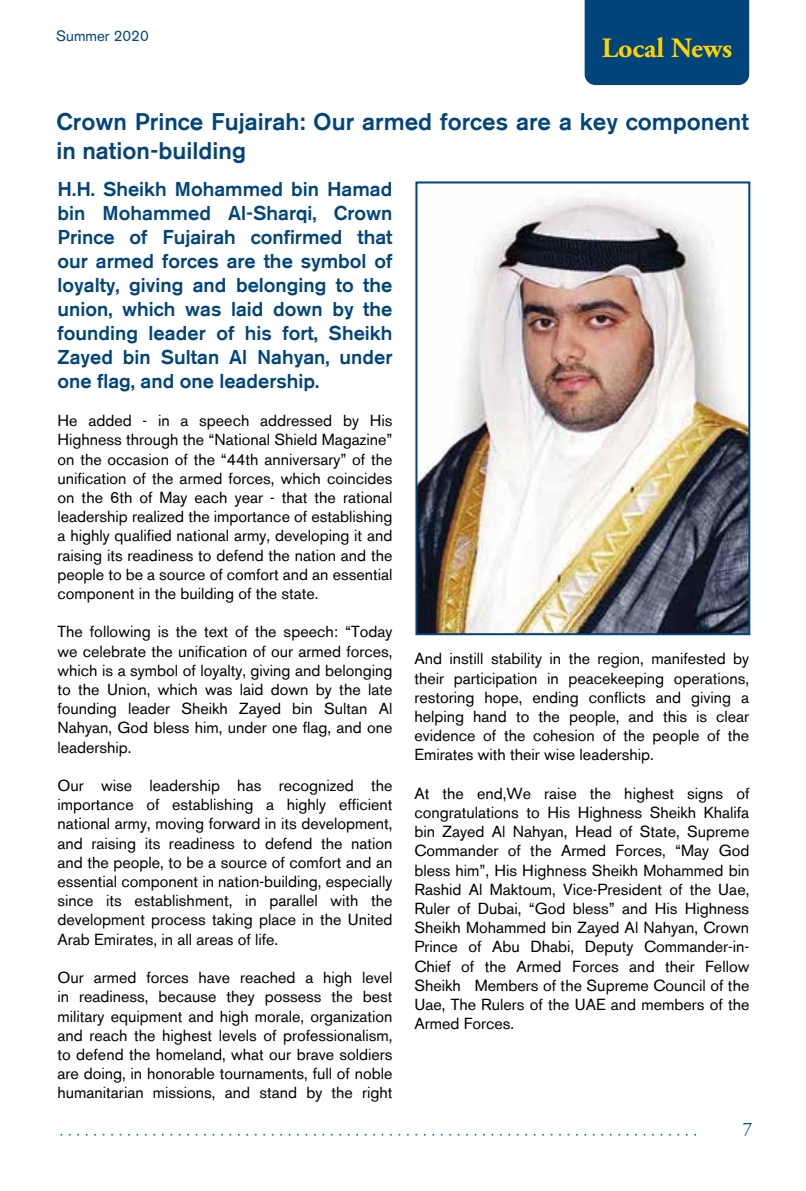
<style>
.page{position:relative;width:806px;height:1191px;background:#fff}
.page>*{position:absolute;margin:0;border:0;box-sizing:border-box;transform-origin:0 0}
.t1{font:700 28px "Adobe Garamond Pro";color:#ffd200}
.t2{font:500 24px/28.8px "Akzidenz Grotesk BE";color:#00447c}
.t3{font:500 20px/24px "Akzidenz Grotesk BE";color:#00447c;text-align:justify}
.t4{font:19.2px "Adobe Garamond Pro";color:#00447c}
.t5{font:16px/19.2px "Akzidenz Grotesk BE";color:#000;text-align:justify}
.t6{font:15px "Akzidenz Grotesk BE";color:#00447c}
</style>
<div class="page">
<div style="left:584px;top:0;width:164px;height:85px;background:#00447c"></div>
<img style="left:418px;top:198px;width:328px;height:434px">
<div style="left:415px;top:181px;width:334px;height:454px;border:2px solid #00447c"></div>
<p class="t6" style="left:56px;top:26px;width:94px">Summer 2020</p>
<h1 class="t1" style="left:601px;top:32px;width:132px">Local News</h1>
<h2 class="t2" style="left:56px;top:107px;width:693px">Crown Prince Fujairah: Our armed forces are a key component in nation-building</h2>
<p class="t3" style="left:58px;top:176px;width:336px">H.H. Sheikh Mohammed bin Hamad bin Mohammed Al-Sharqi, Crown Prince of Fujairah confirmed that our armed forces are the symbol of loyalty, giving and belonging to the union, which was laid down by the founding leader of his fort, Sheikh Zayed bin Sultan Al Nahyan, under one flag, and one leadership.</p>
<p class="t5" style="left:58px;top:411px;width:336px">He added - in a speech addressed by His Highness through the “National Shield Magazine” on the occasion of the “44th anniversary” of the unification of the armed forces, which coincides on the 6th of May each year - that the rational leadership realized the importance of establishing a highly qualified national army, developing it and raising its readiness to defend the nation and the people to be a source of comfort and an essential component in the building of the state.</p>
<p class="t5" style="left:58px;top:622px;width:336px">The following is the text of the speech: “Today we celebrate the unification of our armed forces, which is a symbol of loyalty, giving and belonging to the Union, which was laid down by the late founding leader Sheikh Zayed bin Sultan Al Nahyan, God bless him, under one flag, and one leadership.</p>
<p class="t5" style="left:58px;top:776px;width:336px">Our wise leadership has recognized the importance of establishing a highly efficient national army, moving forward in its development, and raising its readiness to defend the nation and the people, to be a source of comfort and an essential component in nation-building, especially since its establishment, in parallel with the development process taking place in the United Arab Emirates, in all areas of life.</p>
<p class="t5" style="left:58px;top:968px;width:336px">Our armed forces have reached a high level in readiness, because they possess the best military equipment and high morale, organization and reach the highest levels of professionalism, to defend the homeland, what our brave soldiers are doing, in honorable tournaments, full of noble humanitarian missions, and stand by the right</p>
<p class="t5" style="left:414px;top:649px;width:336px">And instill stability in the region, manifested by their participation in peacekeeping operations, restoring hope, ending conflicts and giving a helping hand to the people, and this is clear evidence of the cohesion of the people of the Emirates with their wise leadership.</p>
<p class="t5" style="left:414px;top:783px;width:336px">At the end,We raise the highest signs of congratulations to His Highness Sheikh Khalifa bin Zayed Al Nahyan, Head of State, Supreme Commander of the Armed Forces, “May God bless him”, His Highness Sheikh Mohammed bin Rashid Al Maktoum, Vice-President of the Uae, Ruler of Dubai, “God bless” and His Highness Sheikh Mohammed bin Zayed Al Nahyan, Crown Prince of Abu Dhabi, Deputy Commander-in-Chief of the Armed Forces and their Fellow Sheikh Members of the Supreme Council of the Uae, The Rulers of the UAE and members of the Armed Forces.</p>
<p class="t4" style="left:742px;top:1117px;width:11px">7</p>
</div>
